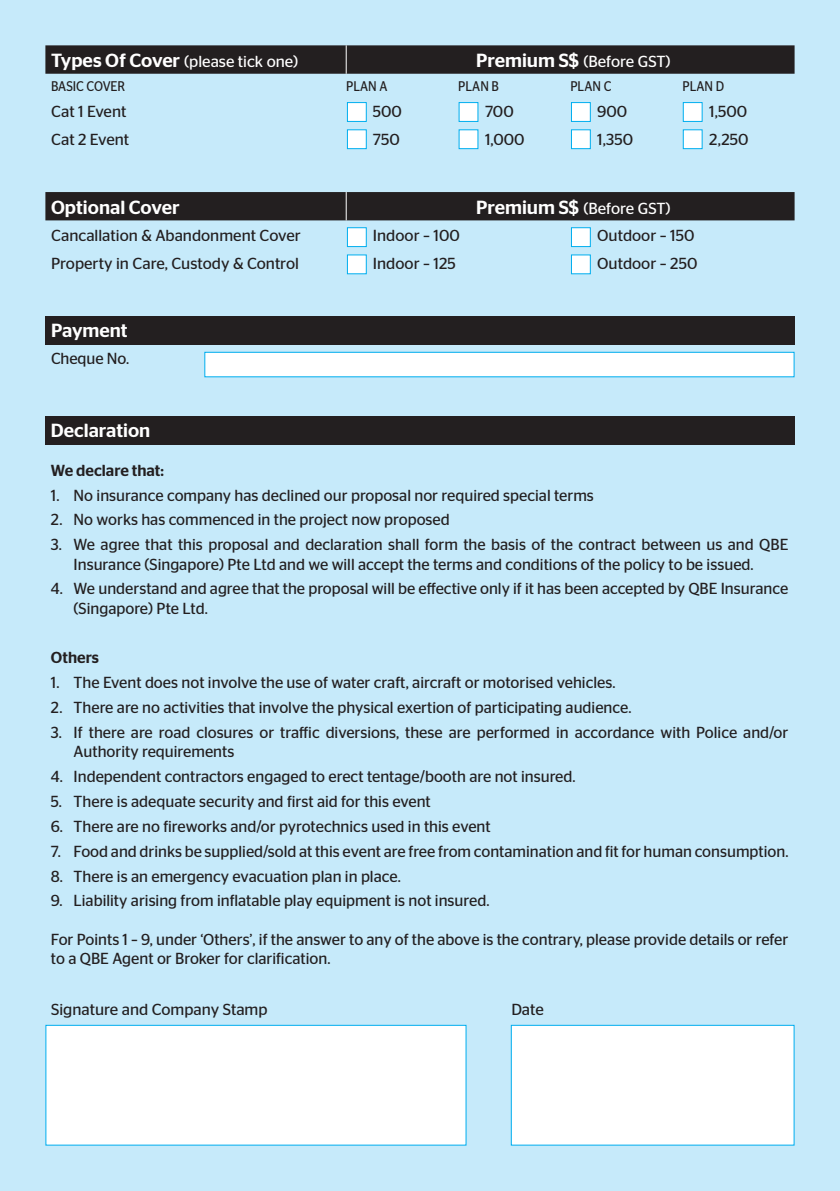
<style>
.page{position:relative;width:840px;height:1191px;background:#fff}
.page>*{position:absolute;margin:0;border:0;box-sizing:border-box;transform-origin:0 0}
.t1{font:500 19px "Stag Sans";color:#fff}
.t2{font:16px/19.2px "Stag Sans";color:#231f20}
.t3{font:16px "Stag Sans";color:#fff}
.t4{font:500 16px "Stag Sans";color:#231f20}
.t5{font:14px "Stag Sans";color:#231f20;scale:.9 1}
.s1{font-weight:500;font-size:19px}
</style>
<div class="page">
<div style="left:0;top:0;width:839px;height:1191px;background:#c6eafa"></div>
<div style="left:45px;top:416px;width:749px;height:28px;background:#231f20"></div>
<div style="left:45px;top:1024px;width:421px;height:121px;background:#fff;border:1px solid #00aeef"></div>
<div style="left:510px;top:1024px;width:284px;height:121px;background:#fff;border:1px solid #00aeef"></div>
<svg style="left:45px;top:45px;width:749px;height:29px;background:#262325"></svg>
<div style="left:347px;top:102px;width:19px;height:20px;background:#fff;border:1px solid #00aeef"></div>
<div style="left:458px;top:102px;width:20px;height:20px;background:#fff;border:1px solid #00aeef"></div>
<div style="left:570px;top:102px;width:20px;height:20px;background:#fff;border:1px solid #00aeef"></div>
<div style="left:682px;top:102px;width:20px;height:20px;background:#fff;border:1px solid #00aeef"></div>
<div style="left:347px;top:129px;width:19px;height:20px;background:#fff;border:1px solid #00aeef"></div>
<div style="left:458px;top:129px;width:20px;height:20px;background:#fff"></div>
<div style="left:570px;top:129px;width:20px;height:20px;background:#fff;border:1px solid #00aeef"></div>
<div style="left:682px;top:129px;width:20px;height:20px;background:#fff;border:1px solid #00aeef"></div>
<div style="left:45px;top:192px;width:749px;height:28px;background:#231f20"></div>
<div style="left:347px;top:227px;width:19px;height:20px;background:#fff;border:1px solid #00aeef"></div>
<div style="left:570px;top:227px;width:20px;height:20px;background:#fff;border:1px solid #00aeef"></div>
<div style="left:347px;top:254px;width:19px;height:20px;background:#fff"></div>
<div style="left:570px;top:254px;width:20px;height:20px;background:#fff"></div>
<div style="left:45px;top:316px;width:749px;height:28px;background:#231f20"></div>
<div style="left:204px;top:352px;width:590px;height:25px;background:#fff;border:1px solid #00aeef"></div>
<p class="t3" style="left:51px;top:53px;width:248px"><span class="s1">Types Of Cover</span> (please tick one)</p>
<p class="t3" style="left:476px;top:53px;width:196px"><span class="s1">Premium S$</span> (Before GST)</p>
<p class="t5" style="left:51px;top:78px;width:84px">BASIC COVER</p>
<p class="t5" style="left:346px;top:78px;width:47px">PLAN A</p>
<p class="t5" style="left:458px;top:78px;width:47px">PLAN B</p>
<p class="t5" style="left:570px;top:78px;width:47px">PLAN C</p>
<p class="t5" style="left:682px;top:78px;width:48px">PLAN D</p>
<p class="t2" style="left:51px;top:102px;width:77px">Cat 1 Event</p>
<p class="t2" style="left:373px;top:102px;width:31px">500</p>
<p class="t2" style="left:484px;top:102px;width:30px">700</p>
<p class="t2" style="left:596px;top:102px;width:32px">900</p>
<p class="t2" style="left:708px;top:102px;width:39px">1,500</p>
<p class="t2" style="left:51px;top:130px;width:80px">Cat 2 Event</p>
<p class="t2" style="left:373px;top:130px;width:28px">750</p>
<p class="t2" style="left:484px;top:130px;width:41px">1,000</p>
<p class="t2" style="left:596px;top:130px;width:37px">1,350</p>
<p class="t2" style="left:708px;top:130px;width:41px">2,250</p>
<p class="t1" style="left:51px;top:196px;width:130px">Optional Cover</p>
<p class="t3" style="left:476px;top:199px;width:196px"><span class="s1">Premium S$</span> (Before GST)</p>
<p class="t2" style="left:51px;top:226px;width:251px">Cancallation &amp; Abandonment Cover</p>
<p class="t2" style="left:373px;top:226px;width:88px">Indoor – 100</p>
<p class="t2" style="left:596px;top:226px;width:99px">Outdoor – 150</p>
<p class="t2" style="left:51px;top:254px;width:249px">Property in Care, Custody &amp; Control</p>
<p class="t2" style="left:373px;top:254px;width:84px">Indoor – 125</p>
<p class="t2" style="left:596px;top:254px;width:102px">Outdoor – 250</p>
<p class="t1" style="left:51px;top:319px;width:78px">Payment</p>
<p class="t2" style="left:51px;top:349px;width:79px">Cheque No.</p>
<p class="t1" style="left:51px;top:419px;width:101px">Declaration</p>
<p class="t4" style="left:51px;top:461px;width:115px">We declare that:</p>
<p class="t2" style="left:51px;top:485px;width:544px">1. No insurance company has declined our proposal nor required special terms</p>
<p class="t2" style="left:51px;top:510px;width:400px">2. No works has commenced in the project now proposed</p>
<p class="t2" style="left:74px;top:535px;width:716px;text-indent:-23px">3. We agree that this proposal and declaration shall form the basis of the contract between us and QBE<br>Insurance (Singapore) Pte Ltd and we will accept the terms and conditions of the policy to be issued.</p>
<p class="t2" style="left:74px;top:579px;width:715px;text-indent:-23px">4. We understand and agree that the proposal will be effective only if it has been accepted by QBE Insurance (Singapore) Pte Ltd.</p>
<p class="t4" style="left:51px;top:648px;width:50px">Others</p>
<p class="t2" style="left:51px;top:673px;width:566px">1. The Event does not involve the use of water craft, aircraft or motorised vehicles.</p>
<p class="t2" style="left:51px;top:698px;width:581px">2. There are no activities that involve the physical exertion of participating audience.</p>
<p class="t2" style="left:74px;top:722px;width:716px;text-indent:-23px">3. If there are road closures or traffic diversions, these are performed in accordance with Police and/or<br>Authority requirements</p>
<p class="t2" style="left:51px;top:767px;width:526px">4. Independent contractors engaged to erect tentage/booth are not insured.</p>
<p class="t2" style="left:51px;top:791px;width:381px">5. There is adequate security and first aid for this event</p>
<p class="t2" style="left:51px;top:816px;width:441px">6. There are no fireworks and/or pyrotechnics used in this event</p>
<p class="t2" style="left:51px;top:841px;width:738px">7. Food and drinks be supplied/sold at this event are free from contamination and fit for human consumption.</p>
<p class="t2" style="left:51px;top:866px;width:351px">8. There is an emergency evacuation plan in place.</p>
<p class="t2" style="left:51px;top:891px;width:440px">9. Liability arising from inflatable play equipment is not insured.</p>
<p class="t2" style="left:51px;top:929px;width:738px">For Points 1 – 9, under ‘Others’, if the answer to any of the above is the contrary, please provide details or refer to a QBE Agent or Broker for clarification.</p>
<p class="t2" style="left:51px;top:999px;width:218px">Signature and Company Stamp</p>
<p class="t2" style="left:511px;top:999px;width:34px">Date</p>
</div>
